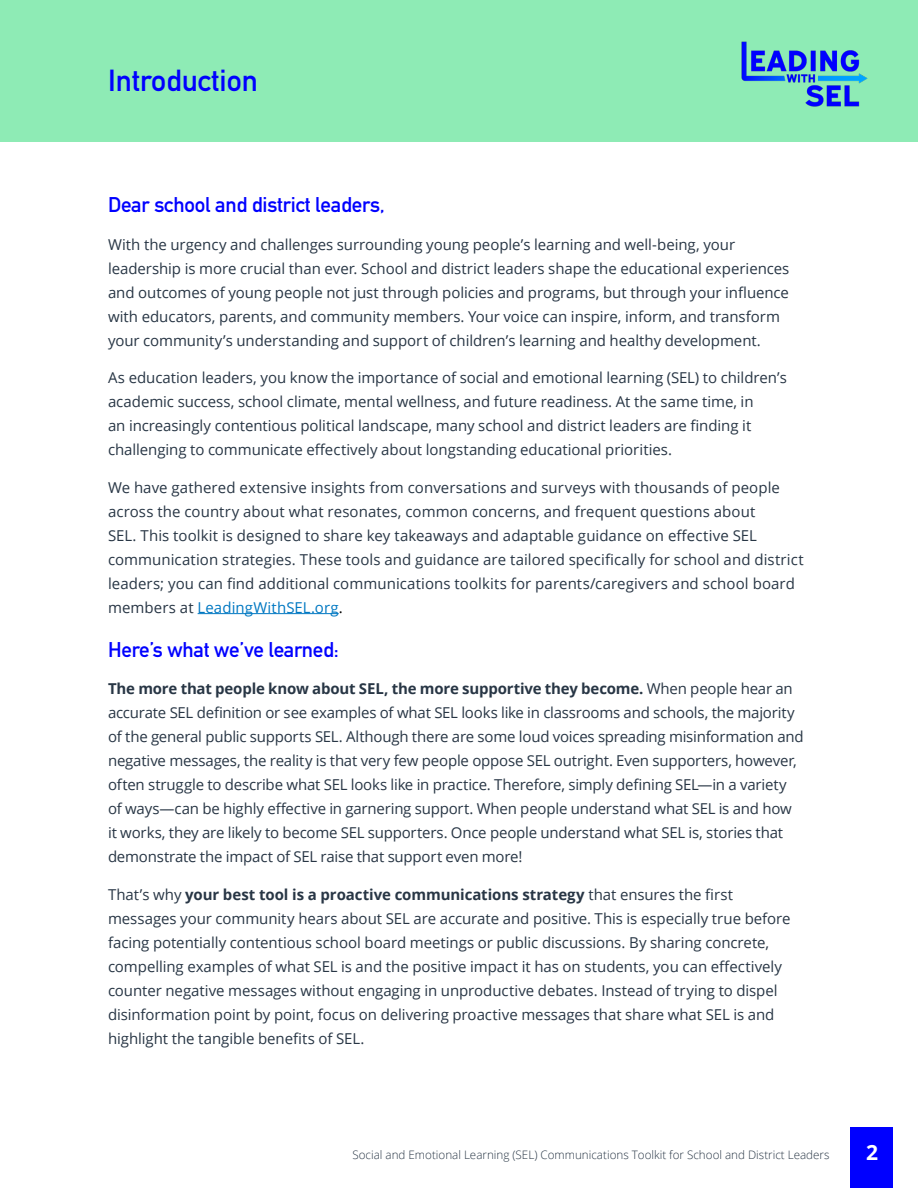
<style>
.page{position:relative;width:918px;height:1188px;background:#fff}
.page>*{position:absolute;margin:0;border:0;box-sizing:border-box;transform-origin:0 0}
.t1{font:700 30px "DIN Alternate";color:#00f}
.t2{font:700 21px "DIN Alternate";letter-spacing:-.01em;color:#00f}
.t3{font:700 21px "Open Sans";color:#fff}
.t4{font:15px/24px "Open Sans";letter-spacing:-.005em;color:#283645}
.t5{font:300 11.7px "Open Sans";color:#283645}
.s1{color:#0078c2}
.s2{color:#000}
.s3{font-weight:700}
</style>
<div class="page">
<div style="left:0;top:0;width:918px;height:142px;background:#8eebb5"></div>
<img style="left:742px;top:42px;width:125px;height:64px">
<hr style="left:198px;top:613px;width:141px;height:1px;background:#0078c2">
<div style="left:850px;top:1128px;width:43px;height:60px;background:#00f"></div>
<h1 class="t1" style="left:108px;top:57px;width:151px">Introduction</h1>
<h2 class="t2" style="left:108px;top:189px;width:278px">Dear school and district leaders,</h2>
<p class="t4" style="left:108px;top:232px;width:683px">With the urgency and challenges surrounding young people’s learning and well-being, your leadership is more crucial than ever. School and district leaders shape the educational experiences and outcomes of young people not just through policies and programs, but through your influence with educators, parents, and community members. Your voice can inspire, inform, and transform your community’s understanding and support of children’s learning and healthy development.</p>
<p class="t4" style="left:108px;top:365px;width:680px">As education leaders, you know the importance of social and emotional learning (SEL) to children’s academic success, school climate, mental wellness, and future readiness. At the same time, in<br>an increasingly contentious political landscape, many school and district leaders are finding it challenging to communicate effectively about longstanding educational priorities.</p>
<p class="t4" style="left:108px;top:475px;width:697px">We have gathered extensive insights from conversations and surveys with thousands of people across the country about what resonates, common concerns, and frequent questions about<br>SEL. This toolkit is designed to share key takeaways and adaptable guidance on effective SEL communication strategies. These tools and guidance are tailored specifically for school and district leaders; you can find additional communications toolkits for parents/caregivers and school board members at <span class="s1">LeadingWithSEL.org</span><span class="s2">.</span></p>
<h2 class="t2" style="left:108px;top:633px;width:232px">Here’s what we’ve learned:</h2>
<p class="t4" style="left:108px;top:676px;width:697px"><span class="s3">The more that people know about SEL, the more supportive they become.</span> When people hear an accurate SEL definition or see examples of what SEL looks like in classrooms and schools, the majority of the general public supports SEL. Although there are some loud voices spreading misinformation and negative messages, the reality is that very few people oppose SEL outright. Even supporters, however, often struggle to describe what SEL looks like in practice. Therefore, simply defining SEL—in a variety of ways—can be highly effective in garnering support. When people understand what SEL is and how it works, they are likely to become SEL supporters. Once people understand what SEL is, stories that demonstrate the impact of SEL raise that support even more!</p>
<p class="t4" style="left:108px;top:882px;width:684px">That’s why <span class="s3">your best tool is a proactive communications strategy</span> that ensures the first messages your community hears about SEL are accurate and positive. This is especially true before facing potentially contentious school board meetings or public discussions. By sharing concrete, compelling examples of what SEL is and the positive impact it has on students, you can effectively counter negative messages without engaging in unproductive debates. Instead of trying to dispel disinformation point by point, focus on delivering proactive messages that share what SEL is and highlight the tangible benefits of SEL.</p>
<p class="t5" style="left:352px;top:1146px;width:479px">Social and Emotional Learning (SEL) Communications Toolkit for School and District Leaders</p>
<h2 class="t3" style="left:866px;top:1137px;width:13px">2</h2>
</div>
